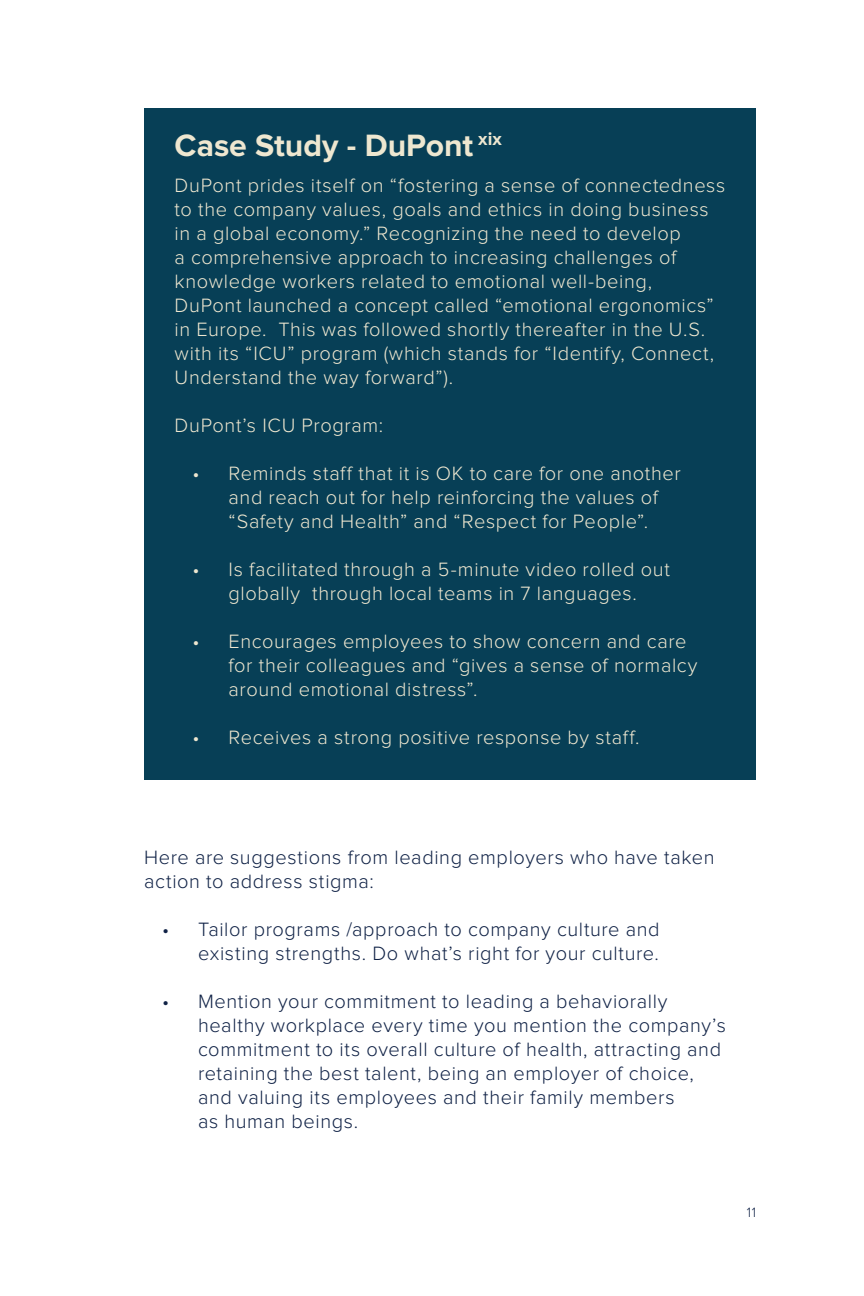
<style>
.page{position:relative;width:864px;height:1296px;background:#fff}
.page>*{position:absolute;margin:0;border:0;box-sizing:border-box;transform-origin:0 0}
.t1{font:700 32px "Proxima Nova";color:#eee7d0}
.t2{font:300 20px/24px "Proxima Nova";letter-spacing:.03em;color:#eee7d0}
.t3{font:300 20px/24px "Proxima Nova";letter-spacing:.03em;color:#102246}
.t4{font:300 14px "Proxima Nova";color:#102246}
</style>
<div class="page">
<div style="left:144px;top:108px;width:612px;height:672px;background:#073f56"></div>
<h1 class="t1" style="left:175px;top:131px;width:329px">Case Study - DuPont <sup>xix</sup></h1>
<p class="t2" style="left:175px;top:174px;width:552px">DuPont prides itself on “fostering a sense of connectedness to the company values, goals and ethics in doing business in a global economy.” Recognizing the need to develop<br>a comprehensive approach to increasing challenges of knowledge workers related to emotional well-being,<br>DuPont launched a concept called “emotional ergonomics” in Europe. This was followed shortly thereafter in the U.S. with its “ICU” program (which stands for “Identify, Connect, Understand the way forward”).</p>
<p class="t2" style="left:175px;top:414px;width:210px">DuPont’s ICU Program:</p>
<p class="t2" style="left:229px;top:462px;width:454px;text-indent:-36px">• Reminds staff that it is OK to care for one another and reach out for help reinforcing the values of “Safety and Health” and “Respect for People”.</p>
<p class="t2" style="left:193px;top:558px;width:479px;text-align:center">• Is facilitated through a 5-minute video rolled out globally through local teams in 7 languages.</p>
<p class="t2" style="left:229px;top:630px;width:470px;text-indent:-36px">• Encourages employees to show concern and care for their colleagues and “gives a sense of normalcy around emotional distress”.</p>
<p class="t2" style="left:193px;top:726px;width:448px">• Receives a strong positive response by staff.</p>
<p class="t3" style="left:144px;top:846px;width:572px">Here are suggestions from leading employers who have taken action to address stigma:</p>
<p class="t3" style="left:162px;top:918px;width:499px;text-align:right">• Tailor programs /approach to company culture and existing strengths. Do what’s right for your culture.</p>
<p class="t3" style="left:198px;top:990px;width:529px;text-indent:-36px">• Mention your commitment to leading a behaviorally healthy workplace every time you mention the company’s commitment to its overall culture of health, attracting and retaining the best talent, being an employer of choice, and valuing its employees and their family members<br>as human beings.</p>
<p class="t4" style="left:747px;top:1206px;width:11px">11</p>
</div>
